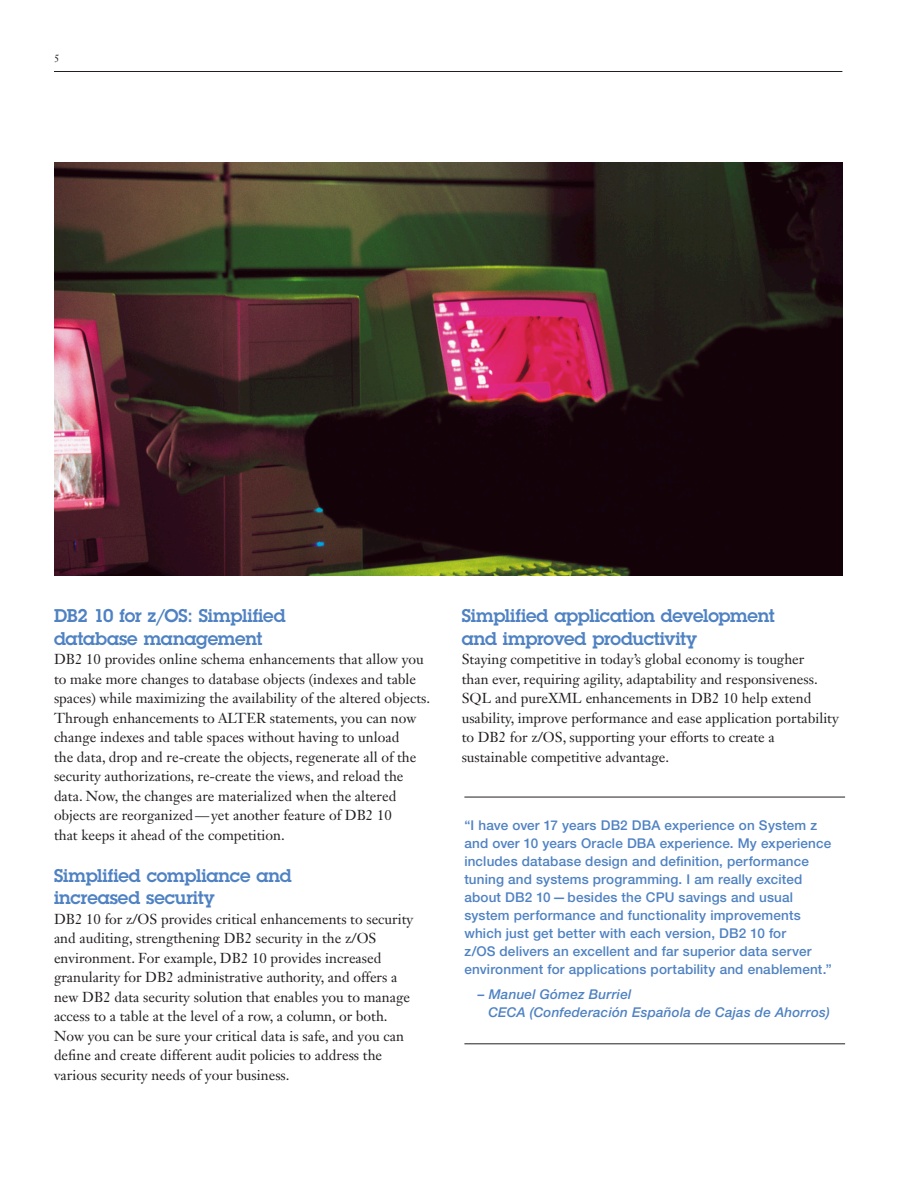
<style>
.page{position:relative;width:918px;height:1188px;background:#fff}
.page>*{position:absolute;margin:0;border:0;box-sizing:border-box;transform-origin:0 0}
.WP_Body_Subhead__Hel{font:600 18px/22.5px "Lubalin Graph Std";letter-spacing:-.01em;color:#4f82c3}
.t1{font:14.25px/19.5px "Janson Text LT Std";color:#231f20}
.WP_Body_Subhead__Hel-2{font:500 13.5px/18px "Helvetica Neue LT Pro";letter-spacing:.01em;color:#4f82c3}
.WP_Body_Subhead__Hel-3{font:italic 500 13.5px "Helvetica Neue LT Pro";letter-spacing:.015em;color:#4f82c3}
.t2{font:10.5px "Janson Text LT Std";color:#231f20}
</style>
<div class="page">
<hr style="left:54px;top:71px;width:788px;height:1px;background:#231f20">
<hr style="left:464px;top:797px;width:381px;height:1px;background:#231f20">
<hr style="left:464px;top:1043px;width:381px;height:1px;background:#231f20">
<img style="left:54px;top:162px;width:788px;height:413px">
<p class="t2" style="left:54px;top:52px;width:7px">5</p>
<p class="WP_Body_Subhead__Hel" style="left:54px;top:604px;width:233px">DB2 10 for z/OS: Simplified database management</p>
<p class="t1" style="left:54px;top:649px;width:378px">DB2 10 provides online schema enhancements that allow you to make more changes to database objects (indexes and table spaces) while maximizing the availability of the altered objects.<br>Through enhancements to ALTER statements, you can now change indexes and table spaces without having to unload<br>the data, drop and re-create the objects, regenerate all of the security authorizations, re-create the views, and reload the data. Now, the changes are materialized when the altered objects are reorganized—yet another feature of DB2 10</p>
<p class="t1" style="left:54px;top:825px;width:232px">that keeps it ahead of the competition.</p>
<p class="WP_Body_Subhead__Hel" style="left:54px;top:864px;width:239px">Simplified compliance and increased security</p>
<p class="t1" style="left:54px;top:909px;width:361px">DB2 10 for z/OS provides critical enhancements to security and auditing, strengthening DB2 security in the z/OS environment. For example, DB2 10 provides increased granularity for DB2 administrative authority, and offers a new DB2 data security solution that enables you to manage access to a table at the level of a row, a column, or both.<br>Now you can be sure your critical data is safe, and you can define and create different audit policies to address the various security needs of your business.</p>
<p class="WP_Body_Subhead__Hel" style="left:462px;top:604px;width:315px">Simplified application development and improved productivity</p>
<p class="t1" style="left:462px;top:649px;width:379px">Staying competitive in today’s global economy is tougher<br>than ever, requiring agility, adaptability and responsiveness.<br>SQL and pureXML enhancements in DB2 10 help extend usability, improve performance and ease application portability to DB2 for z/OS, supporting your efforts to create a sustainable competitive advantage.</p>
<p class="WP_Body_Subhead__Hel-2" style="left:464px;top:816px;width:368px">“I have over 17 years DB2 DBA experience on System z and over 10 years Oracle DBA experience. My experience includes database design and definition, performance tuning and systems programming. I am really excited about DB2 10—besides the CPU savings and usual system performance and functionality improvements which just get better with each version, DB2 10 for</p>
<p class="WP_Body_Subhead__Hel-2" style="left:464px;top:942px;width:369px">z/OS delivers an excellent and far superior data server environment for applications portability and enablement.”</p>
<p class="WP_Body_Subhead__Hel-3" style="left:478px;top:986px;width:155px">– Manuel Gómez Burriel</p>
<p class="WP_Body_Subhead__Hel-3" style="left:488px;top:1004px;width:343px">CECA (Confederación Española de Cajas de Ahorros)</p>
</div>
